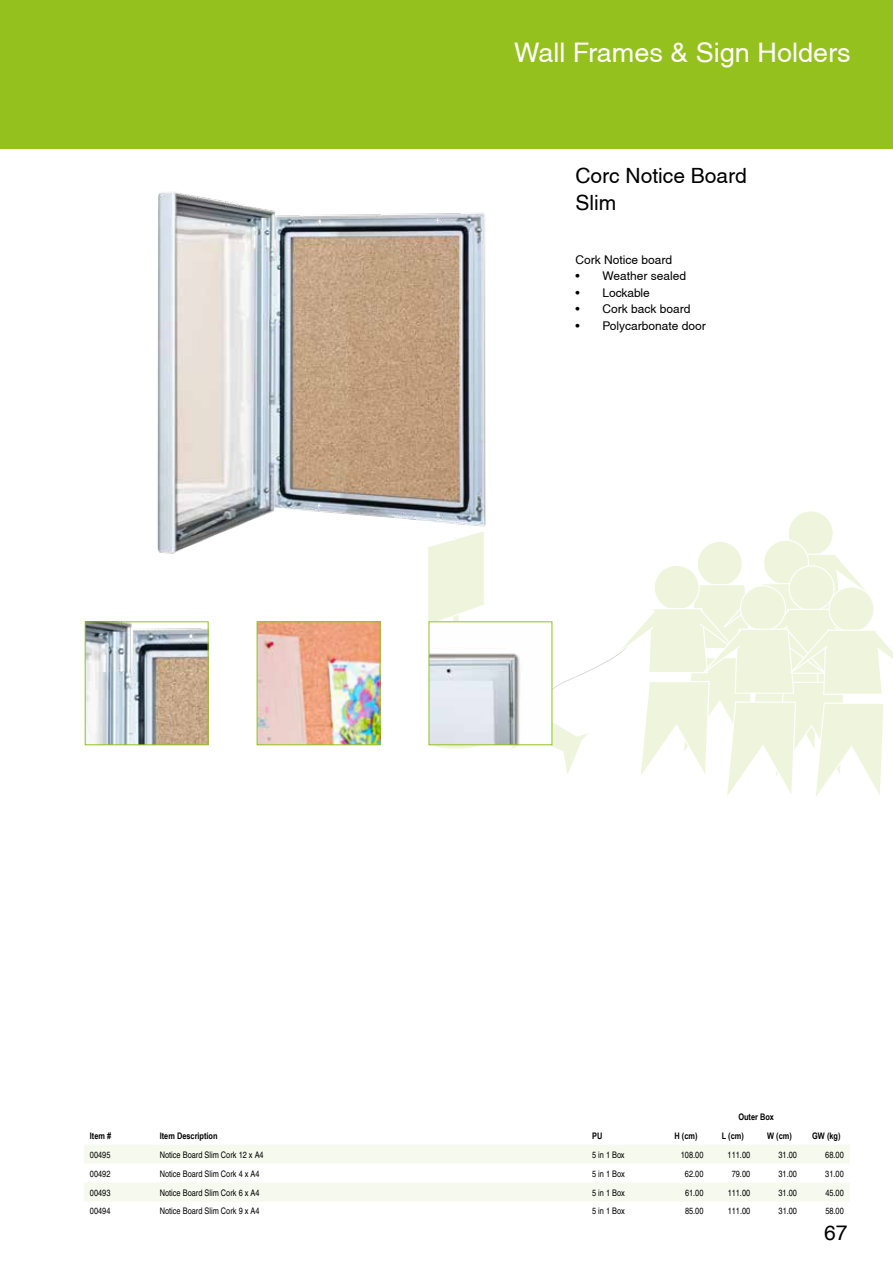
<style>
.page{position:relative;width:893px;height:1263px;background:#fff}
.page>*{position:absolute;margin:0;border:0;box-sizing:border-box;transform-origin:0 0}
.t1{font:27px "Helvetica";color:#fff}
.t2{font:21px/27px "Helvetica";color:#000}
.t3{font:12px "Helvetica";color:#000}
.t4{font:condensed 9px "Helvetica CE";color:#000}
.t5{font:700 9px "Arial Narrow";color:#000}
</style>
<div class="page">
<svg style="left:429px;top:736px;width:54px;height:13px"></svg>
<div style="left:428px;top:735px;width:55px;height:15px;border:1px solid #fff;border-radius:50%"></div>
<svg style="left:428px;top:572px;width:58px;height:55px"></svg>
<div style="left:788px;top:511px;width:45px;height:45px;background:#eff5dd;border-radius:50%"></div>
<div style="left:788px;top:510px;width:46px;height:46px;border:1px solid #fff;border-radius:50%"></div>
<svg style="left:697px;top:541px;width:45px;height:45px"></svg>
<svg style="left:764px;top:540px;width:44px;height:45px"></svg>
<svg style="left:511px;top:552px;width:382px;height:245px"></svg>
<div style="left:0;top:0;width:893px;height:149px;background:#95c11f"></div>
<img style="left:157px;top:192px;width:395px;height:380px">
<svg style="left:84px;top:1145px;width:766px;height:56px"></svg>
<img style="left:87px;top:624px;width:119px;height:119px">
<img style="left:259px;top:624px;width:119px;height:119px">
<div style="left:257px;top:622px;width:123px;height:123px;border:1px solid #95c11f"></div>
<img style="left:431px;top:624px;width:119px;height:119px">
<h1 class="t1" style="left:514px;top:37px;width:338px">Wall Frames &amp; Sign Holders</h1>
<h2 class="t2" style="left:575px;top:163px;width:173px">Corc Notice Board<br>Slim</h2>
<h3 class="t3" style="left:575px;top:253px;width:98px">Cork Notice board</h3>
<h3 class="t3" style="left:575px;top:269px;width:112px">• Weather sealed</h3>
<h3 class="t3" style="left:575px;top:286px;width:76px">• Lockable</h3>
<h3 class="t3" style="left:575px;top:302px;width:116px">• Cork back board</h3>
<h3 class="t3" style="left:575px;top:319px;width:132px">• Polycarbonate door</h3>
<p class="t5" style="left:738px;top:1110px;width:37px">Outer Box</p>
<p class="t5" style="left:90px;top:1128px;width:23px">Item #</p>
<p class="t5" style="left:160px;top:1128px;width:59px">Item Description</p>
<p class="t5" style="left:592px;top:1128px;width:12px">PU</p>
<p class="t5" style="left:675px;top:1128px;width:24px">H (cm)</p>
<p class="t5" style="left:722px;top:1128px;width:24px">L (cm)</p>
<p class="t5" style="left:767px;top:1128px;width:26px">W (cm)</p>
<p class="t5" style="left:812px;top:1128px;width:30px">GW (kg)</p>
<p class="t4" style="left:90px;top:1149px;width:22px">00495</p>
<p class="t4" style="left:160px;top:1149px;width:105px">Notice Board Slim Cork 12 x A4</p>
<p class="t4" style="left:592px;top:1149px;width:34px">5 in 1 Box</p>
<p class="t4" style="left:681px;top:1149px;width:24px">108.00</p>
<p class="t4" style="left:728px;top:1149px;width:24px">111.00</p>
<p class="t4" style="left:778px;top:1149px;width:20px">31.00</p>
<p class="t4" style="left:825px;top:1149px;width:20px">68.00</p>
<p class="t4" style="left:90px;top:1168px;width:22px">00492</p>
<p class="t4" style="left:160px;top:1168px;width:101px">Notice Board Slim Cork 4 x A4</p>
<p class="t4" style="left:592px;top:1168px;width:34px">5 in 1 Box</p>
<p class="t4" style="left:685px;top:1168px;width:20px">62.00</p>
<p class="t4" style="left:732px;top:1168px;width:20px">79.00</p>
<p class="t4" style="left:778px;top:1168px;width:20px">31.00</p>
<p class="t4" style="left:825px;top:1168px;width:20px">31.00</p>
<p class="t4" style="left:90px;top:1187px;width:22px">00493</p>
<p class="t4" style="left:160px;top:1187px;width:101px">Notice Board Slim Cork 6 x A4</p>
<p class="t4" style="left:592px;top:1187px;width:34px">5 in 1 Box</p>
<p class="t4" style="left:685px;top:1187px;width:20px">61.00</p>
<p class="t4" style="left:728px;top:1187px;width:24px">111.00</p>
<p class="t4" style="left:778px;top:1187px;width:20px">31.00</p>
<p class="t4" style="left:825px;top:1187px;width:20px">45.00</p>
<p class="t4" style="left:90px;top:1206px;width:22px">00494</p>
<p class="t4" style="left:160px;top:1206px;width:101px">Notice Board Slim Cork 9 x A4</p>
<p class="t4" style="left:592px;top:1206px;width:34px">5 in 1 Box</p>
<p class="t4" style="left:685px;top:1206px;width:20px">85.00</p>
<p class="t4" style="left:728px;top:1206px;width:24px">111.00</p>
<p class="t4" style="left:778px;top:1206px;width:20px">31.00</p>
<p class="t4" style="left:825px;top:1206px;width:20px">58.00</p>
<h2 class="t2" style="left:824px;top:1219px;width:25px">67</h2>
</div>
